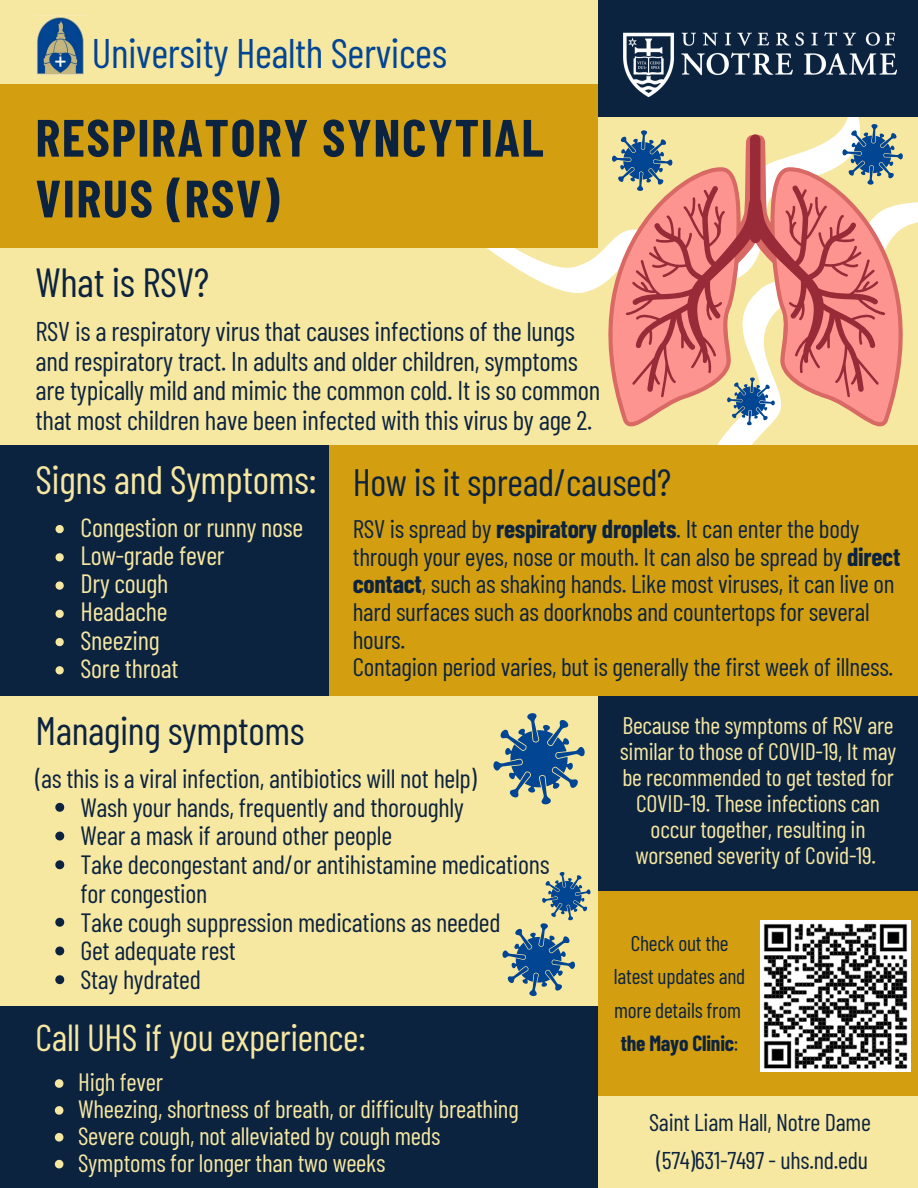
<style>
.page{position:relative;width:918px;height:1188px;background:#f6e7a1}
.page>*{position:absolute;margin:0;border:0;box-sizing:border-box;transform-origin:0 0}
.t1{font:700 52.5px/60.8px "Barlow Condensed";letter-spacing:.03em;color:#0c2340}
.t2{font:41.25px "Barlow Condensed";letter-spacing:-.01em;color:#024593}
.t3{font:40.65px "Barlow Condensed";letter-spacing:-.01em;color:#0c2340}
.t4{font:39.75px "Barlow Condensed";letter-spacing:-.01em;color:#f6e7a1}
.t5{font:39.6px "Barlow Condensed";letter-spacing:-.01em;color:#0c2340}
.t6{font:38.1px "Barlow Condensed";letter-spacing:-.01em;color:#0c2340}
.t7{font:37.65px "Barlow Condensed";letter-spacing:-.01em;color:#f6e7a1}
.t8{font:27.15px/29.5px "Barlow Condensed";letter-spacing:-.01em;color:#0c2340}
.t9{font:26.4px/28.8px "Barlow Condensed";letter-spacing:-.01em;color:#0c2340}
.t10{font:26.4px "Barlow Condensed";letter-spacing:-.01em;color:#f6e7a1}
.t11{font:25.35px/27.6px "Barlow Condensed";letter-spacing:-.01em;color:#0c2340}
.t12{font:25.05px "Barlow Condensed";letter-spacing:-.01em;color:#f6e7a1}
.t13{font:24.15px "Barlow Condensed";letter-spacing:-.01em;color:#0c2340}
.t14{font:24px/25.8px "Barlow Condensed";letter-spacing:-.01em;color:#f6e7a1;text-align:center}
.t15{font:21.45px/33.5px "Barlow Condensed";letter-spacing:-.01em;color:#0c2340;text-align:center}
.t16{font:700 21.45px "Barlow Condensed";letter-spacing:-.01em;color:#0c2340}
.s1{font-weight:700}
.s2{font-weight:400}
</style>
<div class="page">
<svg style="left:421px;top:117px;width:439px;height:176px"></svg>
<div style="left:598px;top:0;width:320px;height:117px;background:#0c2340"></div>
<div style="left:0;top:445px;width:329px;height:276px;background:#0c2340"></div>
<div style="left:0;top:1006px;width:598px;height:182px;background:#0c2340"></div>
<div style="left:0;top:84px;width:598px;height:163px;background:#d39f10"></div>
<div style="left:598px;top:452px;width:320px;height:736px;background:#0c2340"></div>
<div style="left:329px;top:445px;width:589px;height:251px;background:#d39f10"></div>
<div style="left:0;top:696px;width:598px;height:310px;background:#f6e7a1"></div>
<img style="left:623px;top:32px;width:273px;height:65px">
<div style="left:598px;top:892px;width:320px;height:204px;background:#d39f10"></div>
<div style="left:598px;top:1096px;width:320px;height:92px;background:#f6e7a1"></div>
<svg style="left:572px;top:168px;width:346px;height:264px"></svg>
<svg style="left:626px;top:135px;width:259px;height:262px"></svg>
<svg style="left:55px;top:803px;width:9px;height:9px"></svg>
<svg style="left:55px;top:832px;width:9px;height:9px"></svg>
<svg style="left:55px;top:860px;width:9px;height:9px"></svg>
<svg style="left:55px;top:918px;width:9px;height:9px"></svg>
<svg style="left:55px;top:947px;width:9px;height:8px"></svg>
<svg style="left:55px;top:975px;width:9px;height:9px"></svg>
<svg style="left:612px;top:130px;width:61px;height:61px"></svg>
<svg style="left:493px;top:713px;width:92px;height:92px"></svg>
<svg style="left:502px;top:872px;width:89px;height:125px"></svg>
<img style="left:760px;top:920px;width:151px;height:151px">
<svg style="left:56px;top:525px;width:8px;height:8px"></svg>
<svg style="left:56px;top:553px;width:8px;height:8px"></svg>
<svg style="left:56px;top:581px;width:8px;height:9px"></svg>
<svg style="left:56px;top:610px;width:8px;height:8px"></svg>
<svg style="left:56px;top:638px;width:8px;height:8px"></svg>
<svg style="left:56px;top:666px;width:8px;height:8px"></svg>
<svg style="left:55px;top:1079px;width:8px;height:9px"></svg>
<svg style="left:55px;top:1106px;width:8px;height:9px"></svg>
<svg style="left:55px;top:1133px;width:8px;height:9px"></svg>
<svg style="left:55px;top:1160px;width:8px;height:8px"></svg>
<svg style="left:842px;top:124px;width:61px;height:61px"></svg>
<svg style="left:727px;top:377px;width:48px;height:48px"></svg>
<img style="left:36px;top:16px;width:49px;height:59px">
<p class="t2" style="left:92px;top:27px;width:357px">University Health Services</p>
<p class="t1" style="left:36px;top:105px;width:510px">RESPIRATORY SYNCYTIAL<br>VIRUS (RSV)</p>
<p class="t3" style="left:36px;top:256px;width:175px">What is RSV?</p>
<p class="t8" style="left:36px;top:316px;width:566px">RSV is a respiratory virus that causes infections of the lungs and respiratory tract. In adults and older children, symptoms are typically mild and mimic the common cold. It is so common that most children have been infected with this virus by age 2.</p>
<p class="t4" style="left:36px;top:454px;width:283px">Signs and Symptoms:</p>
<p class="t10" style="left:81px;top:510px;width:224px">Congestion or runny nose</p>
<p class="t10" style="left:81px;top:539px;width:146px">Low-grade fever</p>
<p class="t10" style="left:81px;top:567px;width:89px">Dry cough</p>
<p class="t10" style="left:81px;top:595px;width:89px">Headache</p>
<p class="t10" style="left:81px;top:623px;width:81px">Sneezing</p>
<p class="t10" style="left:81px;top:652px;width:100px">Sore throat</p>
<p class="t6" style="left:353px;top:458px;width:320px">How is it spread/caused?</p>
<p class="t11" style="left:353px;top:514px;width:549px">RSV is spread by <span class="s1">respiratory droplets</span>. It can enter the body through your eyes, nose or mouth. It can also be spread by <span class="s1">direct contact</span>, such as shaking hands. Like most viruses, it can live on hard surfaces such as doorknobs and countertops for several hours.</p>
<p class="t11" style="left:353px;top:652px;width:542px">Contagion period varies, but is generally the first week of illness.</p>
<p class="t5" style="left:36px;top:705px;width:271px">Managing symptoms</p>
<p class="t9" style="left:36px;top:763px;width:443px">(as this is a viral infection, antibiotics will not help)</p>
<p class="t9" style="left:80px;top:792px;width:385px">Wash your hands, frequently and thoroughly</p>
<p class="t9" style="left:80px;top:821px;width:313px">Wear a mask if around other people</p>
<p class="t9" style="left:80px;top:849px;width:471px">Take decongestant and/or antihistamine medications for congestion</p>
<p class="t9" style="left:80px;top:907px;width:422px">Take cough suppression medications as needed</p>
<p class="t9" style="left:80px;top:935px;width:157px">Get adequate rest</p>
<p class="t9" style="left:80px;top:964px;width:122px">Stay hydrated</p>
<p class="t7" style="left:36px;top:1013px;width:332px">Call UHS if you experience:</p>
<p class="t12" style="left:78px;top:1066px;width:86px">High fever</p>
<p class="t12" style="left:78px;top:1093px;width:442px">Wheezing, shortness of breath, or difficulty breathing</p>
<p class="t12" style="left:78px;top:1120px;width:364px">Severe cough, not alleviated by cough meds</p>
<p class="t12" style="left:78px;top:1147px;width:309px">Symptoms for longer than two weeks</p>
<p class="t14" style="left:620px;top:712px;width:278px">Because the symptoms of RSV are similar to those of COVID-19, It may be recommended to get tested for<br>COVID-19. These infections can occur together, resulting in worsened severity of Covid-19.</p>
<p class="t15" style="left:614px;top:925px;width:133px">Check out the latest updates and more details from</p>
<p class="t16" style="left:621px;top:1029px;width:119px">the Mayo Clinic<span class="s2">:</span></p>
<p class="t13" style="left:649px;top:1106px;width:223px">Saint Liam Hall, Notre Dame</p>
<p class="t13" style="left:657px;top:1145px;width:213px">(574)631-7497 - uhs.nd.edu</p>
</div>
